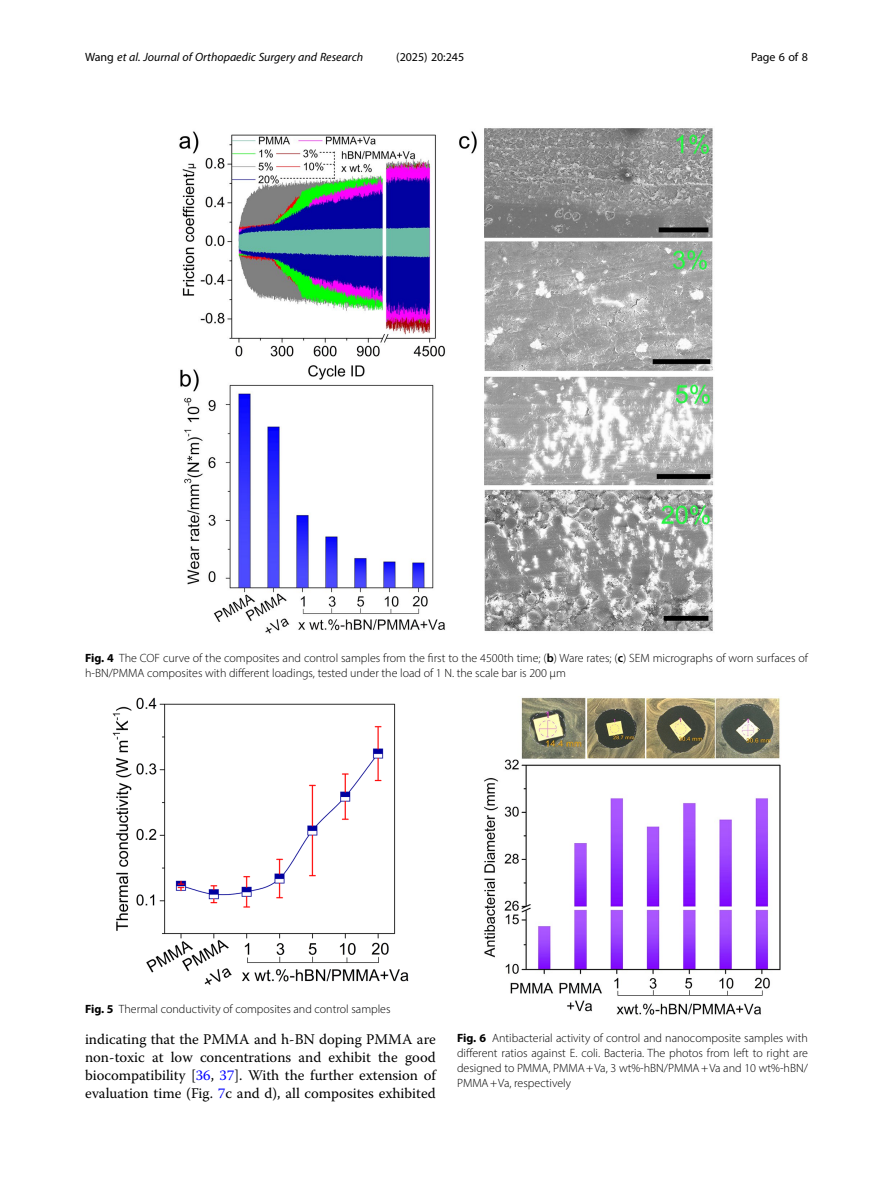
<style>
.page{position:relative;width:893px;height:1191px;background:#fff}
.page>*{position:absolute;margin:0;border:0;box-sizing:border-box;transform-origin:0 0}
.Body_Text_Indent{font:14.7px/18px "Warnock Pro";color:#000;text-align:justify}
.Figure_Caption{font:300 12px/15px "Myriad Pro";color:#000;text-align:justify}
.t1{font:italic 12px "Myriad Pro";color:#000}
.t2{font:12px "Myriad Pro";color:#000}
.s1{font-style:normal}
.s2{font-weight:700}
.s3{font-weight:600}
.s4{color:#00f}
</style>
<div class="page">
<img style="left:484px;top:697px;width:297px;height:318px">
<img style="left:112px;top:697px;width:297px;height:288px">
<img style="left:179px;top:128px;width:535px;height:506px">
<p class="t1" style="left:85px;top:50px;width:280px"><span class="s1">Wang</span> et al. Journal of Orthopaedic Surgery and Research</p>
<p class="t2" style="left:396px;top:50px;width:70px">(2025) 20:245</p>
<p class="t2" style="left:751px;top:50px;width:58px">Page 6 of 8</p>
<p class="Figure_Caption" style="left:85px;top:650px;width:724px"><span class="s2">Fig. 4</span> The COF curve of the composites and control samples from the first to the 4500th time; (<span class="s3">b</span>) Ware rates; (<span class="s3">c</span>) SEM micrographs of worn surfaces of h-BN/PMMA composites with different loadings, tested under the load of 1 N. the scale bar is 200 μm</p>
<p class="Figure_Caption" style="left:85px;top:1001px;width:307px"><span class="s2">Fig. 5</span> Thermal conductivity of composites and control samples</p>
<p class="Body_Text_Indent" style="left:85px;top:1030px;width:352px">indicating that the PMMA and h-BN doping PMMA are non-toxic at low concentrations and exhibit the good biocompatibility [<span class="s4">36</span>, <span class="s4">37</span>]. With the further extension of evaluation time (Fig. <span class="s4">7</span>c and d), all composites exhibited</p>
<p class="Figure_Caption" style="left:457px;top:1030px;width:352px"><span class="s2">Fig. 6</span> Antibacterial activity of control and nanocomposite samples with different ratios against E. coli. Bacteria. The photos from left to right are designed to PMMA, PMMA+Va, 3 wt%-hBN/PMMA+Va and 10 wt%-hBN/ PMMA+Va, respectively</p>
</div>
